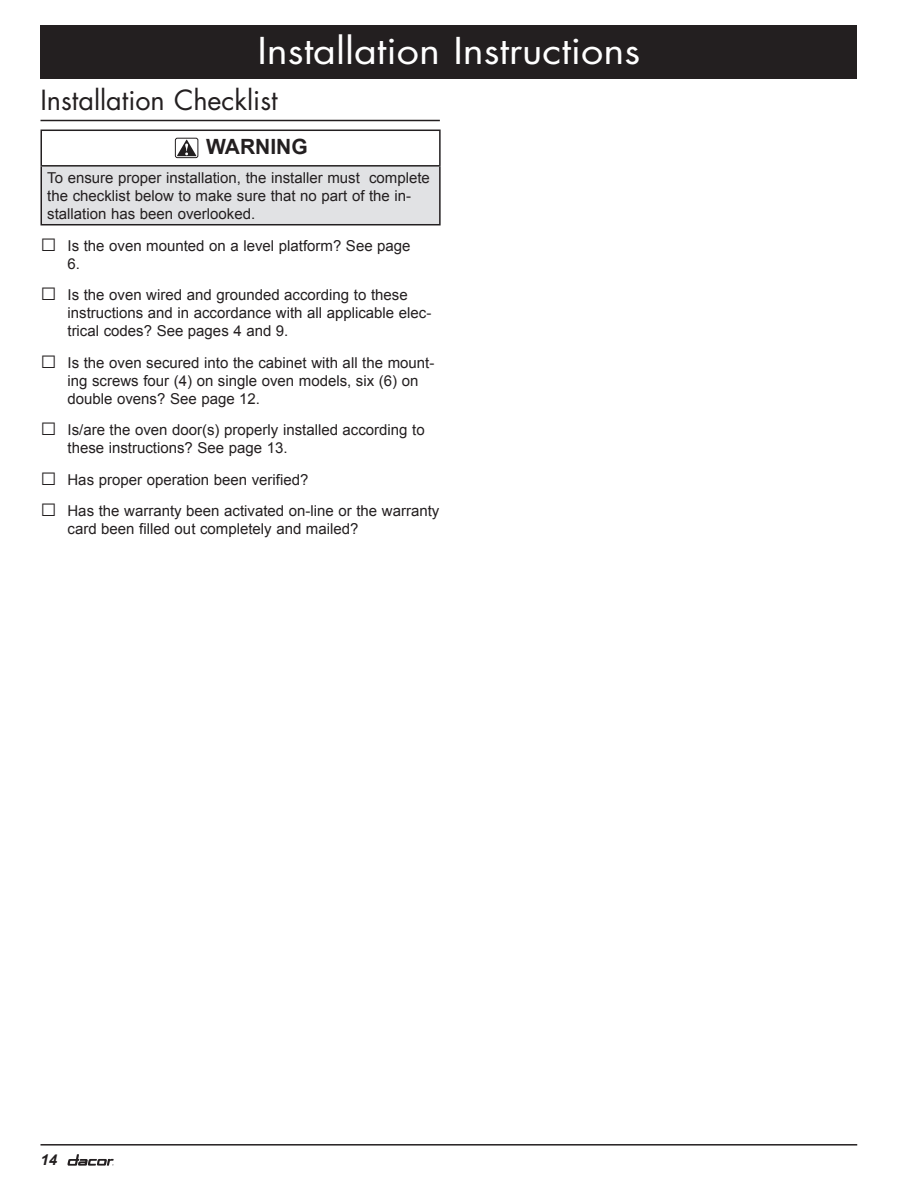
<style>
.page{position:relative;width:918px;height:1188px;background:#fff}
.page>*{position:absolute;margin:0;border:0;box-sizing:border-box;transform-origin:0 0}
.t1{font:36px "Futura Std";color:#fff;scale:1.1 1}
.t2{font:27px "Futura Std";color:#231f20}
.t3{font:700 21px "Arial";color:#231f20}
.t4{font:15px/18px "Arial";color:#231f20}
.t5{font:italic 700 15px "Arial";color:#231f20}
.s1{font-size:27px}
</style>
<div class="page">
<svg style="left:68px;top:1154px;width:46px;height:12px"></svg>
<hr style="left:40px;top:1144px;width:817px;height:2px;background:#231f20">
<div style="left:40px;top:25px;width:817px;height:54px;background:#231f20"></div>
<hr style="left:40px;top:120px;width:400px;height:1px;background:#231f20">
<div style="left:41px;top:166px;width:399px;height:59px;background:#e1e2e4"></div>
<hr style="left:40px;top:130px;width:401px;height:1px;background:#231f20">
<hr style="left:40px;top:131px;width:2px;height:34px;background:#231f20">
<hr style="left:439px;top:131px;width:2px;height:34px;background:#231f20">
<hr style="left:40px;top:165px;width:401px;height:2px;background:#231f20">
<hr style="left:40px;top:167px;width:2px;height:57px;background:#231f20">
<hr style="left:439px;top:167px;width:2px;height:57px;background:#231f20">
<hr style="left:40px;top:224px;width:401px;height:1px;background:#231f20">
<div style="left:175px;top:138px;width:23px;height:20px;border:1px solid #231f20;border-radius:2px"></div>
<svg style="left:177px;top:139px;width:19px;height:17px"></svg>
<h1 class="t1" style="left:258px;top:28px;width:349px">Installation Instructions</h1>
<h2 class="t2" style="left:40px;top:83px;width:239px">Installation Checklist</h2>
<h3 class="t3" style="left:206px;top:133px;width:103px">WARNING</h3>
<p class="t4" style="left:47px;top:169px;width:384px">To ensure proper installation, the installer must complete the checklist below to make sure that no part of the in&shy;stallation has been overlooked.</p>
<p class="t4" style="left:68px;top:237px;width:345px;text-indent:-27px"><span class="s1">□</span> Is the oven mounted on a level platform? See page<br>6.</p>
<p class="t4" style="left:68px;top:286px;width:365px;text-indent:-27px"><span class="s1">□</span> Is the oven wired and grounded according to these instructions and in accordance with all applicable elec&shy;trical codes? See pages 4 and 9.</p>
<p class="t4" style="left:68px;top:354px;width:368px;text-indent:-27px"><span class="s1">□</span> Is the oven secured into the cabinet with all the mount&shy;ing screws four (4) on single oven models, six (6) on double ovens? See page 12.</p>
<p class="t4" style="left:68px;top:421px;width:359px;text-indent:-27px"><span class="s1">□</span> Is/are the oven door(s) properly installed according to these instructions? See page 13.</p>
<p class="t4" style="left:41px;top:471px;width:269px"><span class="s1">□</span> Has proper operation been verified?</p>
<p class="t4" style="left:68px;top:502px;width:373px;text-indent:-27px"><span class="s1">□</span> Has the warranty been activated on-line or the warranty card been filled out completely and mailed?</p>
<p class="t5" style="left:40px;top:1150px;width:18px">14</p>
</div>
